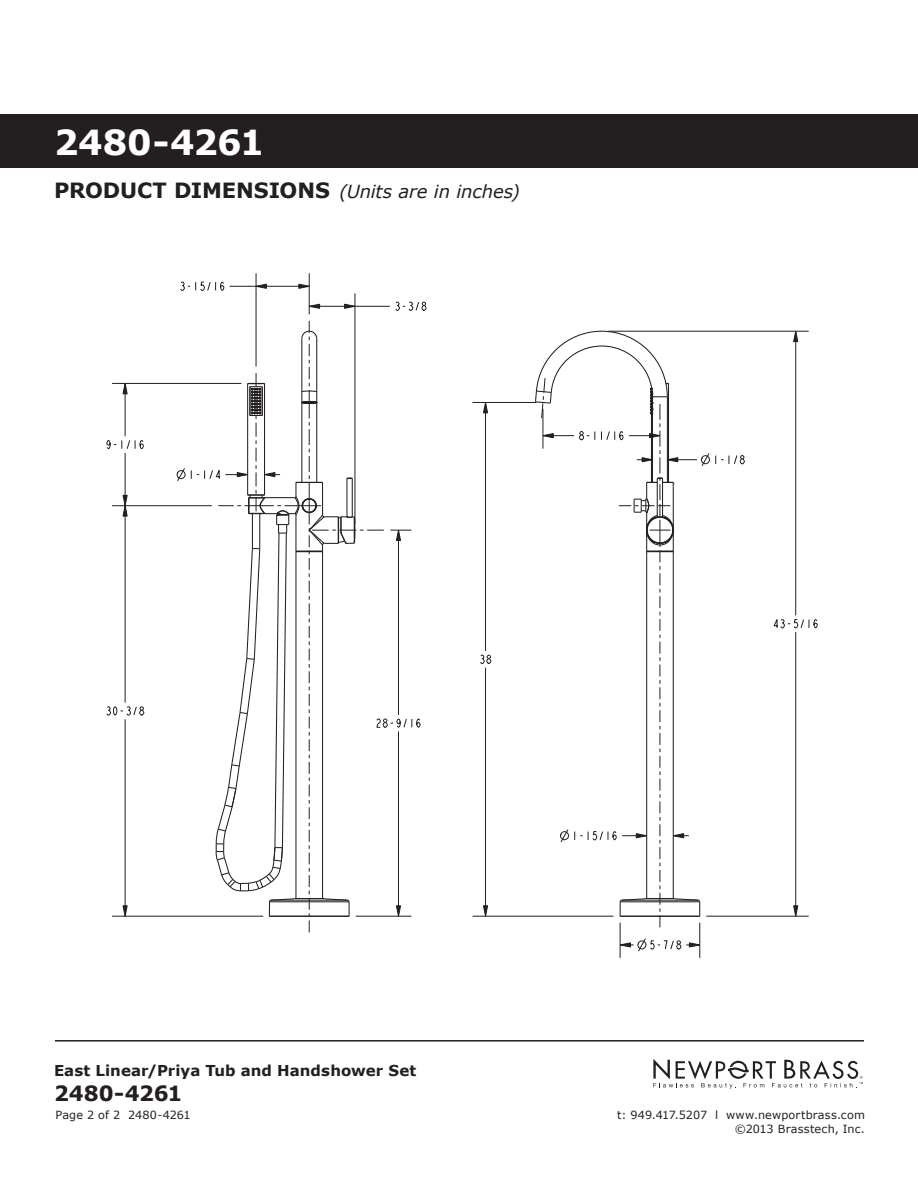
<style>
.page{position:relative;width:918px;height:1188px;background:#fff}
.page>*{position:absolute;margin:0;border:0;box-sizing:border-box;transform-origin:0 0}
.t1{font:700 34.5px "Verdana";letter-spacing:-.015em;color:#fff}
.t2{font:700 21px "Verdana";letter-spacing:-.01em;color:#231f20}
.t3{font:italic 18px "Verdana";letter-spacing:-.01em;color:#231f20}
.t4{font:700 15px "Verdana";letter-spacing:.005em;color:#231f20}
.t5{font:11.25px/13.5px "Verdana";letter-spacing:.015em;color:#231f20;text-align:right}
.s1{font-weight:700;font-style:normal;font-size:21px}
</style>
<div class="page">
<svg style="left:653px;top:1059px;width:210px;height:30px"></svg>
<hr style="left:55px;top:1040px;width:809px;height:2px;background:#231f20">
<svg style="left:106px;top:706px;width:39px;height:10px"></svg>
<svg style="left:122px;top:905px;width:6px;height:11px"></svg>
<svg style="left:773px;top:615px;width:45px;height:14px"></svg>
<svg style="left:793px;top:905px;width:5px;height:11px"></svg>
<svg style="left:793px;top:332px;width:5px;height:10px"></svg>
<svg style="left:395px;top:301px;width:32px;height:10px"></svg>
<svg style="left:310px;top:304px;width:10px;height:5px"></svg>
<svg style="left:344px;top:304px;width:11px;height:5px"></svg>
<svg style="left:106px;top:440px;width:38px;height:10px"></svg>
<svg style="left:122px;top:495px;width:6px;height:22px"></svg>
<svg style="left:122px;top:384px;width:6px;height:10px"></svg>
<svg style="left:180px;top:281px;width:45px;height:10px"></svg>
<svg style="left:298px;top:284px;width:11px;height:5px"></svg>
<svg style="left:255px;top:284px;width:12px;height:5px"></svg>
<svg style="left:480px;top:654px;width:11px;height:10px"></svg>
<svg style="left:483px;top:905px;width:5px;height:11px"></svg>
<svg style="left:483px;top:403px;width:5px;height:10px"></svg>
<hr style="left:112px;top:916px;width:151px;height:1px;background:#231f20">
<hr style="left:125px;top:383px;width:1px;height:53px;background:#231f20">
<hr style="left:125px;top:719px;width:1px;height:197px;background:#231f20">
<hr style="left:125px;top:453px;width:1px;height:250px;background:#231f20">
<hr style="left:256px;top:273px;width:1px;height:94px;background:#231f20">
<hr style="left:309px;top:273px;width:1px;height:41px;background:#231f20">
<hr style="left:355px;top:293px;width:1px;height:231px;background:#231f20">
<hr style="left:112px;top:505px;width:100px;height:1px;background:#231f20">
<hr style="left:112px;top:383px;width:129px;height:1px;background:#231f20">
<hr style="left:309px;top:306px;width:81px;height:1px;background:#231f20">
<hr style="left:230px;top:286px;width:79px;height:1px;background:#231f20">
<svg style="left:619px;top:937px;width:81px;height:15px"></svg>
<hr style="left:473px;top:916px;width:141px;height:1px;background:#231f20">
<hr style="left:706px;top:916px;width:103px;height:1px;background:#231f20">
<hr style="left:485px;top:402px;width:1px;height:249px;background:#231f20">
<hr style="left:485px;top:668px;width:1px;height:248px;background:#231f20">
<hr style="left:620px;top:923px;width:1px;height:35px;background:#231f20">
<hr style="left:700px;top:923px;width:1px;height:35px;background:#231f20">
<hr style="left:795px;top:331px;width:1px;height:284px;background:#231f20">
<hr style="left:795px;top:632px;width:1px;height:284px;background:#231f20">
<hr style="left:473px;top:402px;width:63px;height:1px;background:#231f20">
<hr style="left:608px;top:331px;width:201px;height:1px;background:#231f20">
<svg style="left:176px;top:321px;width:245px;height:611px"></svg>
<svg style="left:534px;top:330px;width:211px;height:597px"></svg>
<div style="left:0;top:114px;width:918px;height:54px;background:#231f20"></div>
<h1 class="t1" style="left:54px;top:118px;width:212px">2480-4261</h1>
<h3 class="t3" style="left:54px;top:179px;width:467px"><span class="s1">Product dime nsions</span> (Units are in inches)</h3>
<h3 class="t4" style="left:54px;top:1060px;width:364px">East Linear/Priya Tub and Handshower Set</h3>
<h2 class="t2" style="left:54px;top:1078px;width:130px">2480-4261</h2>
<p class="t5" style="left:56px;top:1108px;width:137px">Page 2 of 2 2480-4261</p>
<p class="t5" style="left:617px;top:1108px;width:249px">t: 949.417.5207 l www.newportbrass.com ©2013 Brasstech, Inc.</p>
</div>
